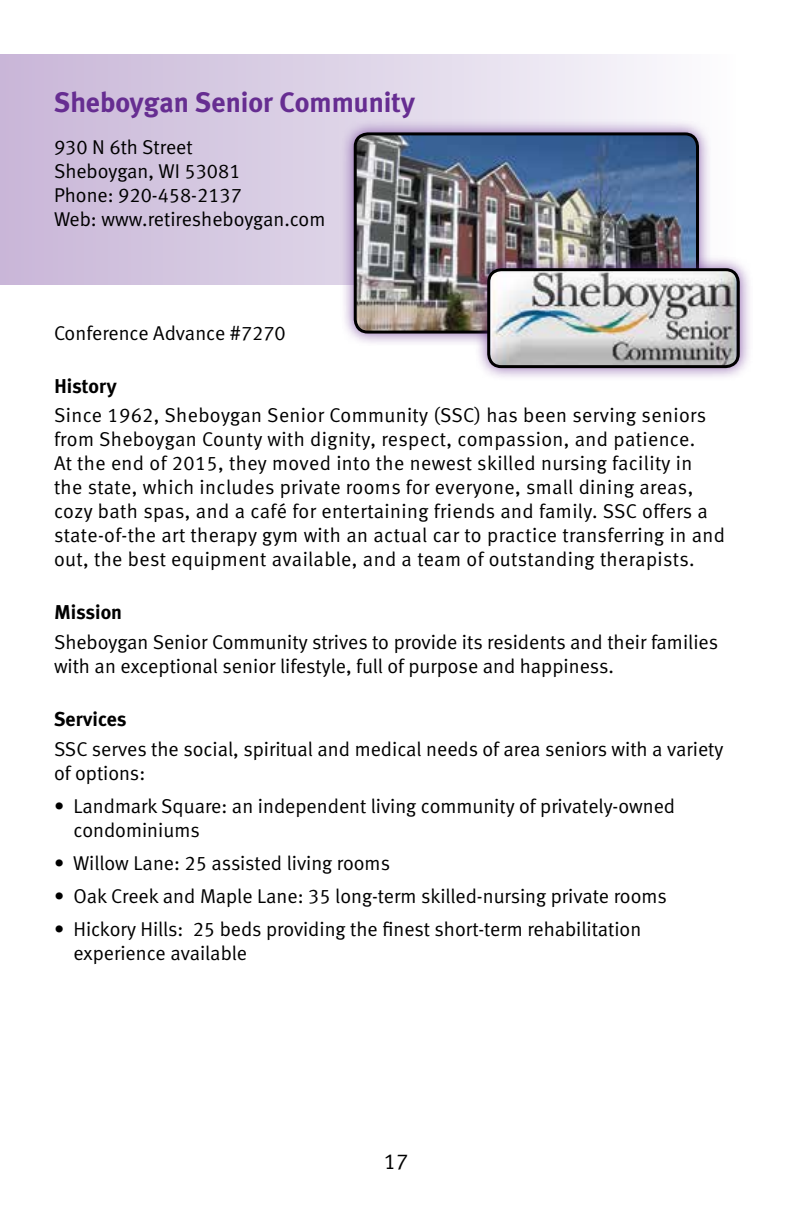
<style>
.page{position:relative;width:792px;height:1224px;background:#fff}
.page>*{position:absolute;margin:0;border:0;box-sizing:border-box;transform-origin:0 0}
.t1{font:700 28px "Meta Plus";color:#662d91}
.t2{font:22px "Meta Normal LF";color:#000}
.t3{font:20px/24px "Meta Normal LF";color:#000}
.t4{font:20px/24px "Meta Normal LF";letter-spacing:.02em;color:#000}
.t5{font:700 20px "Meta Plus";color:#000}
</style>
<div class="page">
<div style="left:0;top:54px;width:738px;height:230px;background:linear-gradient(to right,#c7b4d6,#fbfbfd)"></div>
<div style="left:340px;top:119px;width:372px;height:228px;background:#662d91;opacity:.75"></div>
<img style="left:355px;top:134px;width:343px;height:198px">
<div style="left:354px;top:132px;width:345px;height:202px;border:3px solid #000;border-radius:13px"></div>
<div style="left:474px;top:255px;width:279px;height:126px;background:#662d91;opacity:.75"></div>
<img style="left:489px;top:270px;width:249px;height:97px">
<div style="left:487px;top:268px;width:253px;height:100px;border:3px solid #000;border-radius:13px"></div>
<h1 class="t1" style="left:54px;top:86px;width:362px">Sheboygan Senior Community</h1>
<p class="t3" style="left:54px;top:135px;width:273px">930 N 6th Street<br>Sheboygan, WI 53081<br>Phone: 920-458-2137<br>Web: www.retiresheboygan.com</p>
<p class="t3" style="left:54px;top:321px;width:233px">Conference Advance #7270</p>
<p class="t5" style="left:54px;top:374px;width:64px">History</p>
<p class="t4" style="left:54px;top:403px;width:673px">Since 1962, Sheboygan Senior Community (SSC) has been serving seniors from Sheboygan County with dignity, respect, compassion, and patience.<br>At the end of 2015, they moved into the newest skilled nursing facility in the state, which includes private rooms for everyone, small dining areas, cozy bath spas, and a café for entertaining friends and family. SSC offers a state-of-the art therapy gym with an actual car to practice transferring in and out, the best equipment available, and a team of outstanding therapists.</p>
<p class="t5" style="left:54px;top:601px;width:70px">Mission</p>
<p class="t3" style="left:54px;top:630px;width:666px">Sheboygan Senior Community strives to provide its residents and their families with an exceptional senior lifestyle, full of purpose and happiness.</p>
<p class="t5" style="left:54px;top:708px;width:74px">Services</p>
<p class="t3" style="left:54px;top:737px;width:671px">SSC serves the social, spiritual and medical needs of area seniors with a variety of options:</p>
<p class="t3" style="left:73px;top:794px;width:603px;text-indent:-19px">• Landmark Square: an independent living community of privately-owned condominiums</p>
<p class="t3" style="left:54px;top:851px;width:338px">• Willow Lane: 25 assisted living rooms</p>
<p class="t3" style="left:54px;top:884px;width:615px">• Oak Creek and Maple Lane: 35 long-term skilled-nursing private rooms</p>
<p class="t3" style="left:73px;top:917px;width:569px;text-indent:-19px">• Hickory Hills: 25 beds providing the finest short-term rehabilitation experience available</p>
<p class="t2" style="left:384px;top:1149px;width:26px">17</p>
</div>
